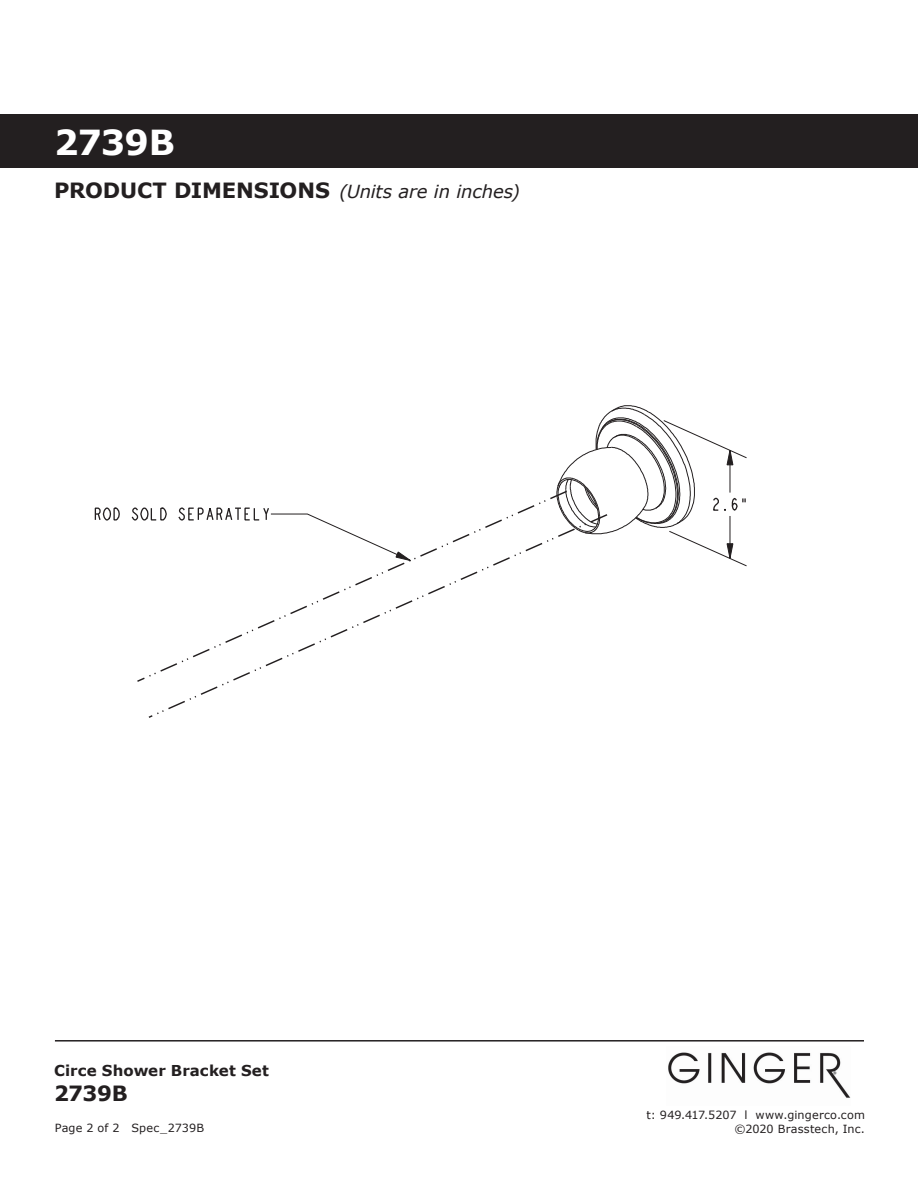
<style>
.page{position:relative;width:918px;height:1188px;background:#fff}
.page>*{position:absolute;margin:0;border:0;box-sizing:border-box;transform-origin:0 0}
.t1{font:700 34.5px "Verdana";letter-spacing:-.025em;color:#fff}
.t2{font:700 21px "Verdana";letter-spacing:-.025em;color:#231f20}
.t3{font:italic 18px "Verdana";letter-spacing:-.01em;color:#231f20}
.t4{font:700 15px "Verdana";letter-spacing:.01em;color:#231f20}
.t5{font:11.25px/13.5px "Verdana";letter-spacing:.015em;color:#231f20;text-align:right}
.s1{font-weight:700;font-style:normal;font-size:21px}
</style>
<div class="page">
<img style="left:668px;top:1052px;width:182px;height:46px">
<hr style="left:55px;top:1040px;width:809px;height:2px;background:#231f20">
<div style="left:0;top:114px;width:918px;height:54px;background:#231f20"></div>
<svg style="left:94px;top:507px;width:26px;height:14px"></svg>
<svg style="left:131px;top:507px;width:5px;height:14px"></svg>
<svg style="left:147px;top:513px;width:407px;height:205px"></svg>
<svg style="left:177px;top:507px;width:234px;height:55px"></svg>
<svg style="left:556px;top:405px;width:191px;height:162px"></svg>
<h1 class="t1" style="left:54px;top:120px;width:122px">2739B</h1>
<h3 class="t3" style="left:54px;top:180px;width:467px"><span class="s1">PRODUCT DIMENSIONS</span> (Units are in inches)</h3>
<h3 class="t4" style="left:54px;top:1061px;width:216px">Circe Shower Bracket Set</h3>
<h2 class="t2" style="left:54px;top:1079px;width:75px">2739B</h2>
<p class="t5" style="left:55px;top:1121px;width:151px">Page 2 of 2 Spec_2739B</p>
<p class="t5" style="left:647px;top:1109px;width:220px">t: 949.417.5207 l www.gingerco.com ©2020 Brasstech, Inc.</p>
</div>
